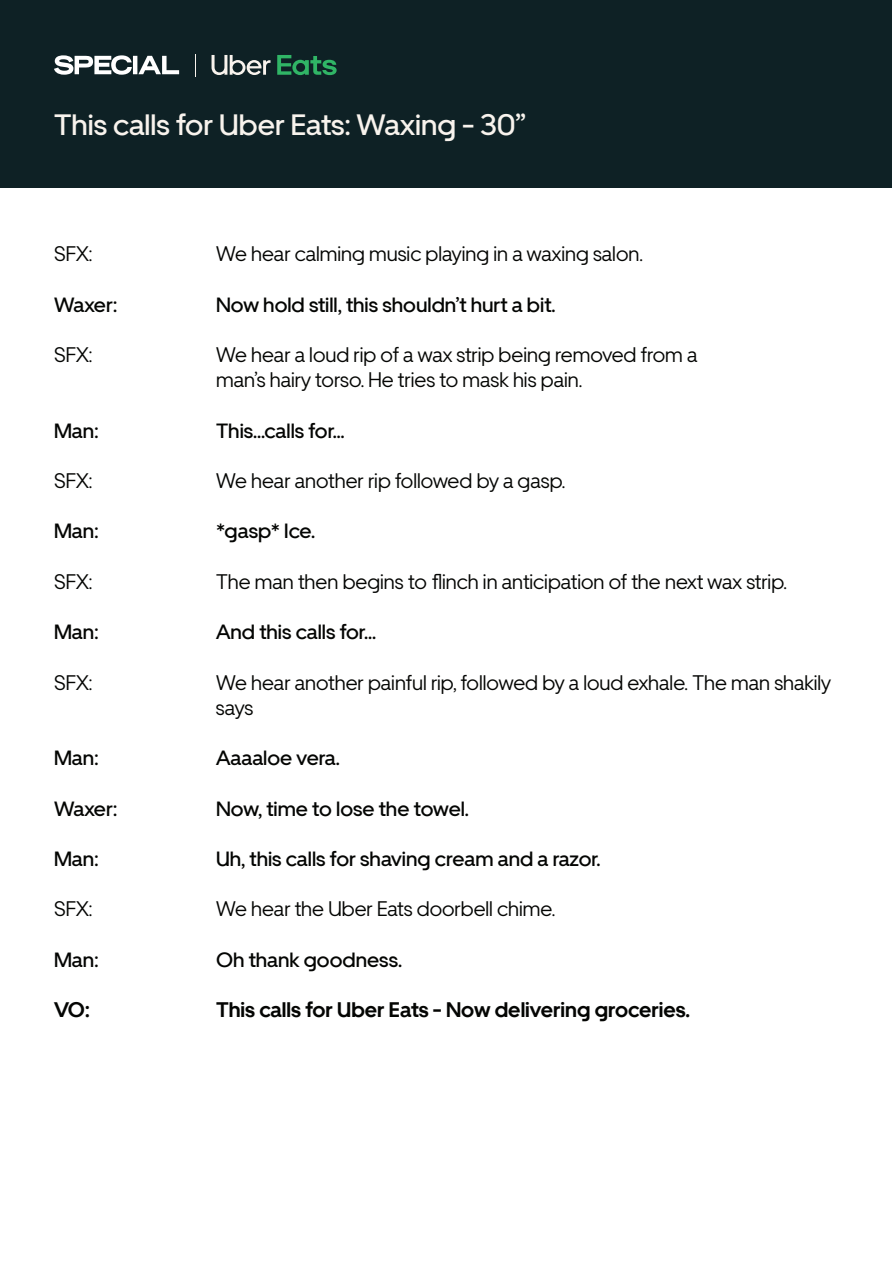
<style>
.page{position:relative;width:893px;height:1263px;background:#fff}
.page>*{position:absolute;margin:0;border:0;box-sizing:border-box;transform-origin:0 0}
.t1{font:500 30px "Uber Move";color:#f8f3ed}
.t2{font:21px/25.2px "Uber Move";color:#040503}
.t3{font:500 21px "Uber Move";color:#040503}
.t4{font:700 21px "Uber Move";color:#040503}
</style>
<div class="page">
<div style="left:1px;top:1px;width:891px;height:187px;background:#0e2125"></div>
<svg style="left:195px;top:54px;width:1px;height:22px"></svg>
<svg style="left:277px;top:55px;width:60px;height:20px"></svg>
<svg style="left:212px;top:55px;width:58px;height:20px"></svg>
<svg style="left:54px;top:55px;width:125px;height:20px"></svg>
<p class="t1" style="left:54px;top:105px;width:474px">This calls for Uber Eats: Waxing - 30”</p>
<p class="t2" style="left:54px;top:241px;width:40px">SFX:</p>
<p class="t2" style="left:216px;top:241px;width:428px">We hear calming music playing in a waxing salon.</p>
<p class="t3" style="left:54px;top:291px;width:65px">Waxer:</p>
<p class="t3" style="left:216px;top:291px;width:341px">Now hold still, this shouldn’t hurt a bit.</p>
<p class="t2" style="left:54px;top:342px;width:40px">SFX:</p>
<p class="t2" style="left:216px;top:342px;width:483px">We hear a loud rip of a wax strip being removed from a man’s hairy torso. He tries to mask his pain.</p>
<p class="t3" style="left:54px;top:417px;width:46px">Man:</p>
<p class="t3" style="left:216px;top:417px;width:130px">This...calls for…</p>
<p class="t2" style="left:54px;top:468px;width:40px">SFX:</p>
<p class="t2" style="left:216px;top:468px;width:351px">We hear another rip followed by a gasp.</p>
<p class="t3" style="left:54px;top:518px;width:46px">Man:</p>
<p class="t3" style="left:216px;top:518px;width:101px">*gasp* Ice.</p>
<p class="t2" style="left:54px;top:568px;width:40px">SFX:</p>
<p class="t2" style="left:216px;top:568px;width:572px">The man then begins to flinch in anticipation of the next wax strip.</p>
<p class="t3" style="left:54px;top:619px;width:46px">Man:</p>
<p class="t3" style="left:216px;top:619px;width:162px">And this calls for...</p>
<p class="t2" style="left:54px;top:669px;width:40px">SFX:</p>
<p class="t2" style="left:216px;top:669px;width:617px">We hear another painful rip, followed by a loud exhale. The man shakily says</p>
<p class="t3" style="left:54px;top:745px;width:46px">Man:</p>
<p class="t3" style="left:216px;top:745px;width:125px">Aaaaloe vera.</p>
<p class="t3" style="left:54px;top:795px;width:65px">Waxer:</p>
<p class="t3" style="left:216px;top:795px;width:255px">Now, time to lose the towel.</p>
<p class="t3" style="left:54px;top:846px;width:46px">Man:</p>
<p class="t3" style="left:216px;top:846px;width:386px">Uh, this calls for shaving cream and a razor.</p>
<p class="t2" style="left:54px;top:896px;width:40px">SFX:</p>
<p class="t2" style="left:216px;top:896px;width:341px">We hear the Uber Eats doorbell chime.</p>
<p class="t3" style="left:54px;top:946px;width:46px">Man:</p>
<p class="t3" style="left:216px;top:946px;width:188px">Oh thank goodness.</p>
<p class="t4" style="left:54px;top:997px;width:37px">VO:</p>
<p class="t4" style="left:216px;top:997px;width:476px">This calls for Uber Eats - Now delivering groceries.</p>
</div>
